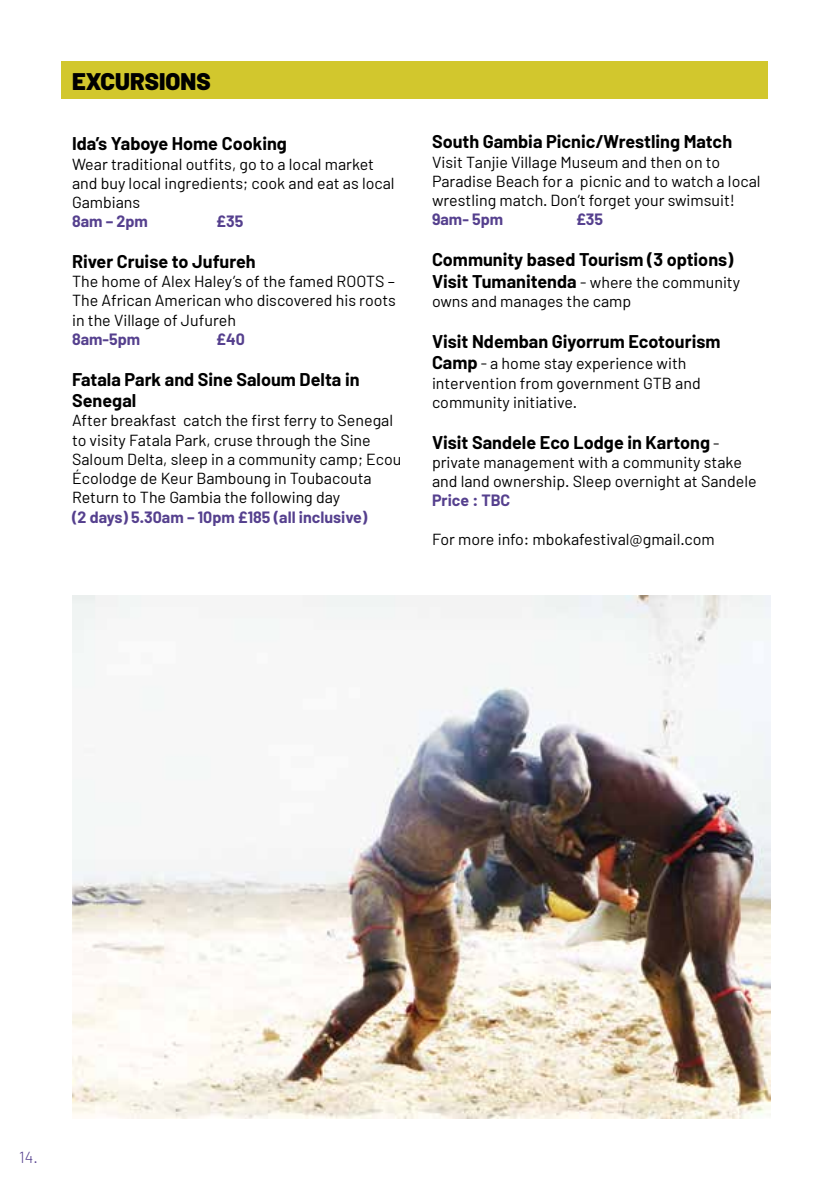
<style>
.page{position:relative;width:840px;height:1191px;background:#fff}
.page>*{position:absolute;margin:0;border:0;box-sizing:border-box;transform-origin:0 0}
.t1{font:900 24px "Barlow";color:#000}
.t2{font:700 18px/21.6px "Barlow";color:#000}
.t3{font:16px/19.2px "Barlow";color:#000}
.t4{font:700 16px "Barlow";color:#55408e}
.t5{font:300 16px "Barlow";color:#55408e}
.s1{font-weight:700;font-size:18px}
.s2{font-weight:400;font-size:16px}
</style>
<div class="page">
<div style="left:61px;top:61px;width:706px;height:38px;background:#d2c72d"></div>
<img style="left:72px;top:595px;width:698px;height:524px">
<h1 class="t1" style="left:72px;top:67px;width:140px">EXCURSIONS</h1>
<p class="t2" style="left:72px;top:133px;width:216px">Ida’s Yaboye Home Cooking</p>
<p class="t3" style="left:72px;top:154px;width:324px">Wear traditional outfits, go to a local market and buy local ingredients; cook and eat as local<br>Gambians</p>
<p class="t4" style="left:72px;top:211px;width:77px">8am – 2pm</p>
<p class="t4" style="left:216px;top:211px;width:29px">£35</p>
<p class="t2" style="left:72px;top:251px;width:185px">River Cruise to Jufureh</p>
<p class="t3" style="left:72px;top:271px;width:325px;text-align:justify">The home of Alex Haley’s of the famed ROOTS – The African American who discovered his roots in the Village of Jufureh</p>
<p class="t4" style="left:72px;top:329px;width:69px">8am-5pm</p>
<p class="t4" style="left:216px;top:329px;width:30px">£40</p>
<p class="t2" style="left:72px;top:368px;width:289px">Fatala Park and Sine Saloum Delta in<br>Senegal</p>
<p class="t3" style="left:72px;top:411px;width:331px">After breakfast catch the first ferry to Senegal to visity Fatala Park, cruse through the Sine Saloum Delta, sleep in a community camp; Ecou Écolodge de Keur Bamboung in Toubacouta Return to The Gambia the following day</p>
<p class="t4" style="left:72px;top:507px;width:297px">(2 days) 5.30am – 10pm £185 (all inclusive)</p>
<p class="t2" style="left:432px;top:131px;width:301px">South Gambia Picnic/Wrestling Match</p>
<p class="t3" style="left:432px;top:152px;width:330px">Visit Tanjie Village Museum and then on to<br>Paradise Beach for a picnic and to watch a local wrestling match. Don’t forget your swimsuit!</p>
<p class="t4" style="left:432px;top:209px;width:72px">9am- 5pm</p>
<p class="t4" style="left:576px;top:209px;width:29px">£35</p>
<p class="t2" style="left:432px;top:249px;width:303px">Community based Tourism (3 options)</p>
<p class="t3" style="left:432px;top:272px;width:309px"><span class="s1">Visit Tumanitenda</span> - where the community owns and manages the camp</p>
<p class="t2" style="left:432px;top:330px;width:290px">Visit Ndemban Giyorrum Ecotourism</p>
<p class="t3" style="left:432px;top:353px;width:270px"><span class="s1">Camp</span> - a home stay experience with intervention from government GTB and community initiative.</p>
<p class="t2" style="left:432px;top:431px;width:289px">Visit Sandele Eco Lodge in Kartong <span class="s2">-</span></p>
<p class="t3" style="left:432px;top:452px;width:326px">private management with a community stake and land ownership. Sleep overnight at Sandele</p>
<p class="t4" style="left:432px;top:490px;width:80px">Price : TBC</p>
<p class="t3" style="left:432px;top:529px;width:284px">For more info: mbokafestival@gmail.com</p>
<p class="t5" style="left:19px;top:1147px;width:20px">14.</p>
</div>
